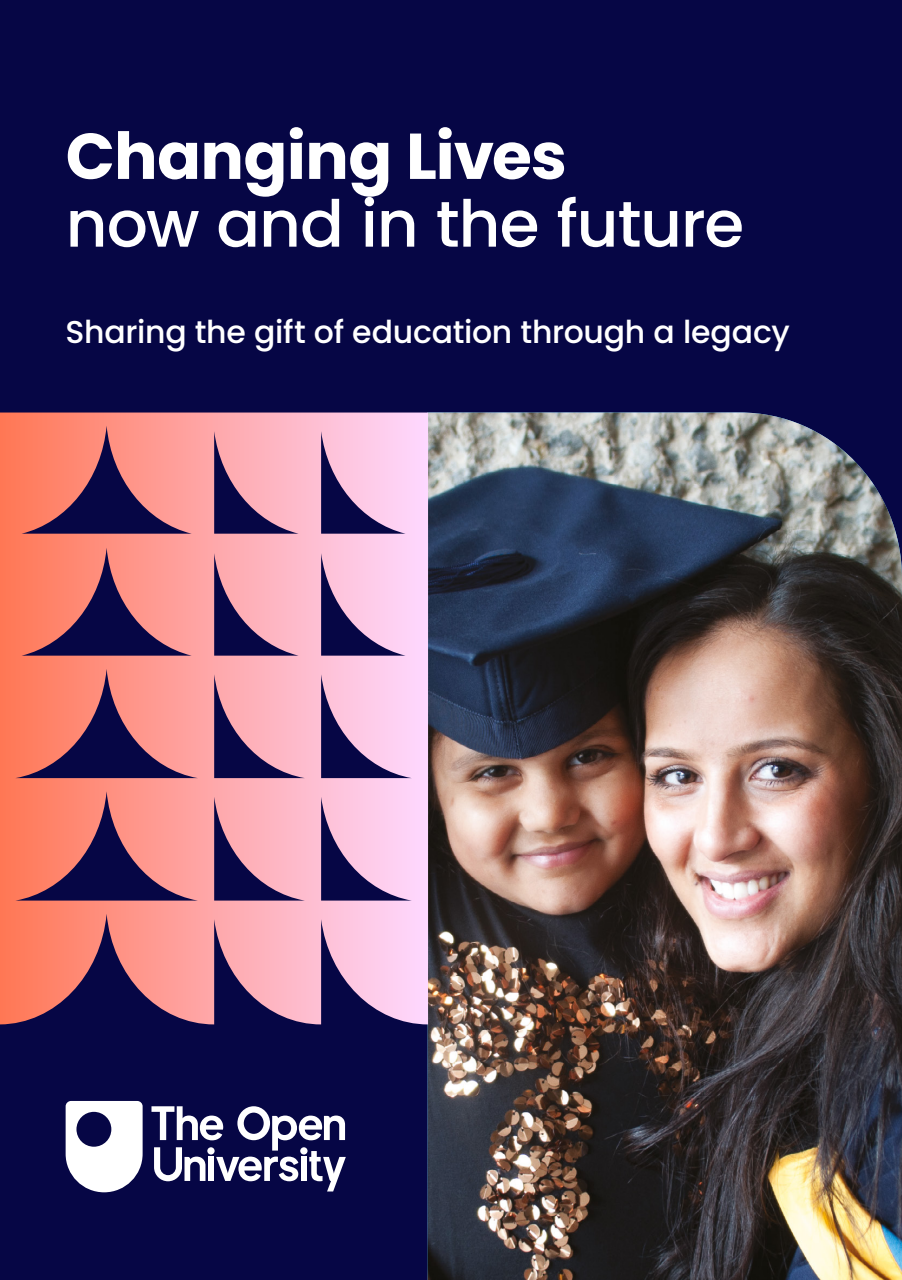
<style>
.page{position:relative;width:902px;height:1280px;background:#fff}
.page>*{position:absolute;margin:0;border:0;box-sizing:border-box;transform-origin:0 0}
.t1{font:500 64.65px "Poppins";letter-spacing:-.015em;color:#fff}
.t2{font:700 64.65px "Poppins";letter-spacing:-.01em;color:#fff}
.t3{font:500 31.5px "Poppins";letter-spacing:-.01em;color:#fff}
</style>
<div class="page">
<div style="left:0;top:0;width:901px;height:1280px;background:#060645"></div>
<img style="left:427px;top:412px;width:474px;height:868px">
<svg style="left:66px;top:1101px;width:77px;height:91px"></svg>
<svg style="left:151px;top:1106px;width:195px;height:85px"></svg>
<svg style="left:0;top:412px;width:428px;height:612px"></svg>
<h1 class="t2" style="left:66px;top:119px;width:502px">Changing Lives</h1>
<h1 class="t1" style="left:66px;top:187px;width:680px">now and in the future</h1>
<p class="t3" style="left:66px;top:313px;width:725px">Sharing the gift of education through a legacy</p>
</div>
